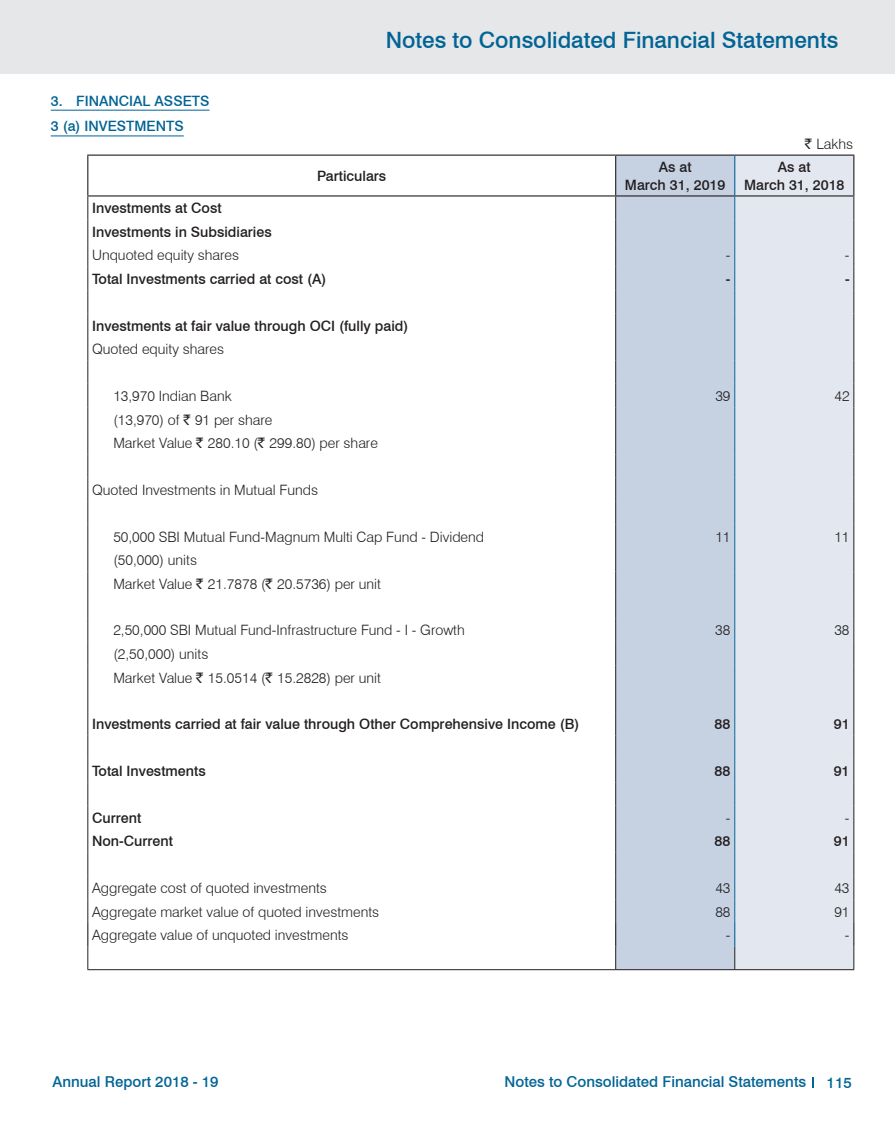
<style>
.page{position:relative;width:895px;height:1131px;background:#fff}
.page>*{position:absolute;margin:0;border:0;box-sizing:border-box;transform-origin:0 0}
.t1{font:500 22.5px "Swiss 721 BT";color:#016495}
.t2{font:500 15px "Swiss 721 BT";color:#016495}
.t3{font:300 14.25px/23.5px "Swiss 721 BT";color:#231f20}
.t4{font:500 14.25px/17.2px "Swiss 721 BT";color:#231f20;text-align:center}
.t5{font:500 14.25px/25.8px "Swiss 721 BT";color:#016495}
.s1{font-family:"Rupee Foradian";font-weight:400}
</style>
<div class="page">
<div style="left:0;top:0;width:895px;height:74px;background:#e6e7e9"></div>
<hr style="left:51px;top:110px;width:158px;height:1px;background:#016495">
<hr style="left:51px;top:136px;width:133px;height:1px;background:#016495">
<div style="left:616px;top:156px;width:118px;height:813px;background:#c6d1e2"></div>
<div style="left:735px;top:156px;width:118px;height:813px;background:#e2e7f0"></div>
<hr style="left:87px;top:156px;width:1px;height:39px;background:#231f20">
<hr style="left:87px;top:155px;width:529px;height:1px;background:#231f20">
<hr style="left:87px;top:195px;width:767px;height:1px;background:#231f20">
<hr style="left:616px;top:155px;width:119px;height:1px;background:#231f20">
<hr style="left:615px;top:156px;width:1px;height:39px;background:#231f20">
<hr style="left:735px;top:155px;width:119px;height:1px;background:#231f20">
<hr style="left:853px;top:156px;width:1px;height:39px;background:#231f20">
<hr style="left:734px;top:156px;width:1px;height:39px;background:#016495">
<svg style="left:87px;top:196px;width:1px;height:773px"></svg>
<svg style="left:615px;top:196px;width:1px;height:773px"></svg>
<svg style="left:734px;top:196px;width:1px;height:773px"></svg>
<svg style="left:853px;top:196px;width:1px;height:773px"></svg>
<hr style="left:87px;top:969px;width:767px;height:1px;background:#231f20">
<p class="t5" style="left:51px;top:87px;width:160px">3. FINANCIAL ASSETS<br>3 (a) INVESTMENTS</p>
<h1 class="t1" style="left:386px;top:27px;width:454px">Notes to Consolidated Financial Statements</h1>
<p class="t3" style="left:805px;top:132px;width:50px"><span class="s1">`</span> Lakhs</p>
<p class="t4" style="left:317px;top:167px;width:71px">Particulars</p>
<p class="t4" style="left:625px;top:158px;width:102px">As at<br>March 31, 2019</p>
<p class="t4" style="left:744px;top:158px;width:102px">As at<br>March 31, 2018</p>
<p class="t4" style="left:92px;top:196px;width:181px;line-height:23.5px;text-align:left">Investments at Cost<br>Investments in Subsidiaries</p>
<p class="t3" style="left:92px;top:243px;width:149px">Unquoted equity shares</p>
<p class="t3" style="left:726px;top:243px;width:6px">-</p>
<p class="t3" style="left:845px;top:243px;width:6px">-</p>
<p class="t4" style="left:92px;top:270px;width:236px">Total Investments carried at cost (A)</p>
<p class="t4" style="left:726px;top:270px;width:6px">-</p>
<p class="t4" style="left:845px;top:270px;width:6px">-</p>
<p class="t4" style="left:92px;top:317px;width:318px">Investments at fair value through OCI (fully paid)</p>
<p class="t3" style="left:92px;top:337px;width:133px">Quoted equity shares</p>
<p class="t3" style="left:113px;top:384px;width:120px">13,970 Indian Bank</p>
<p class="t3" style="left:715px;top:384px;width:17px">39</p>
<p class="t3" style="left:834px;top:384px;width:17px">42</p>
<p class="t3" style="left:113px;top:407px;width:266px">(13,970) of <span class="s1">`</span> 91 per share<br>Market Value <span class="s1">`</span> 280.10 (<span class="s1">`</span> 299.80) per share</p>
<p class="t3" style="left:92px;top:478px;width:227px">Quoted Investments in Mutual Funds</p>
<p class="t3" style="left:113px;top:524px;width:372px">50,000 SBI Mutual Fund-Magnum Multi Cap Fund - Dividend</p>
<p class="t3" style="left:715px;top:524px;width:17px">11</p>
<p class="t3" style="left:834px;top:524px;width:17px">11</p>
<p class="t3" style="left:113px;top:548px;width:269px">(50,000) units<br>Market Value <span class="s1">`</span> 21.7878 (<span class="s1">`</span> 20.5736) per unit</p>
<p class="t3" style="left:113px;top:618px;width:353px">2,50,000 SBI Mutual Fund-Infrastructure Fund - I - Growth</p>
<p class="t3" style="left:715px;top:618px;width:17px">38</p>
<p class="t3" style="left:834px;top:618px;width:17px">38</p>
<p class="t3" style="left:113px;top:642px;width:269px">(2,50,000) units<br>Market Value <span class="s1">`</span> 15.0514 (<span class="s1">`</span> 15.2828) per unit</p>
<p class="t4" style="left:92px;top:715px;width:489px">Investments carried at fair value through Other Comprehensive Income (B)</p>
<p class="t4" style="left:714px;top:715px;width:17px">88</p>
<p class="t4" style="left:834px;top:715px;width:17px">91</p>
<p class="t4" style="left:92px;top:762px;width:115px">Total Investments</p>
<p class="t4" style="left:714px;top:762px;width:17px">88</p>
<p class="t4" style="left:834px;top:762px;width:17px">91</p>
<p class="t4" style="left:92px;top:809px;width:51px">Current</p>
<p class="t3" style="left:726px;top:806px;width:6px">-</p>
<p class="t3" style="left:845px;top:806px;width:6px">-</p>
<p class="t4" style="left:92px;top:832px;width:82px">Non-Current</p>
<p class="t4" style="left:714px;top:832px;width:17px">88</p>
<p class="t4" style="left:834px;top:832px;width:17px">91</p>
<p class="t3" style="left:92px;top:876px;width:236px">Aggregate cost of quoted investments</p>
<p class="t3" style="left:715px;top:876px;width:17px">43</p>
<p class="t3" style="left:834px;top:876px;width:17px">43</p>
<p class="t3" style="left:92px;top:899px;width:289px">Aggregate market value of quoted investments</p>
<p class="t3" style="left:715px;top:899px;width:17px">88</p>
<p class="t3" style="left:834px;top:899px;width:17px">91</p>
<p class="t3" style="left:92px;top:923px;width:258px">Aggregate value of unquoted investments</p>
<p class="t3" style="left:726px;top:923px;width:6px">-</p>
<p class="t3" style="left:845px;top:923px;width:6px">-</p>
<p class="t2" style="left:53px;top:1073px;width:167px">Annual Report 2018 - 19</p>
<p class="t2" style="left:504px;top:1073px;width:303px">Notes to Consolidated Financial Statements</p>
<p class="t2" style="left:826px;top:1073px;width:27px">115</p>
</div>
